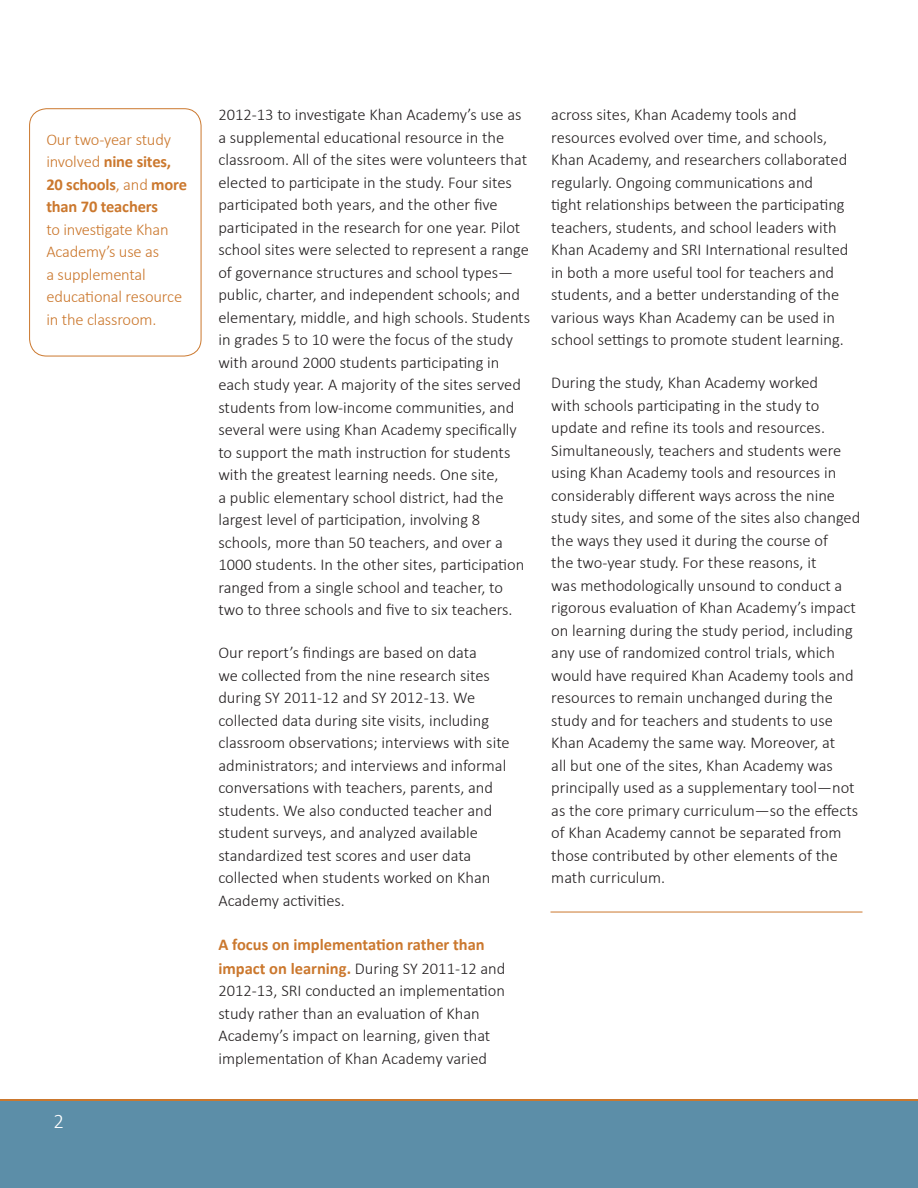
<style>
.page{position:relative;width:918px;height:1188px;background:#fff}
.page>*{position:absolute;margin:0;border:0;box-sizing:border-box;transform-origin:0 0}
.heading_2{font:300 21px "Calibri";color:#fff}
.t1{font:300 16.5px/22.5px "Calibri";color:#231f20}
.pull_quote{font:300 16.5px/22.5px "Calibri";letter-spacing:-.01em;color:#cb782e}
.t2{font:700 16.5px/24px "Calibri";color:#cb782e}
.s1{font-weight:700}
.s2{font-weight:300;color:#231f20}
</style>
<div class="page">
<div style="left:0;top:1099px;width:918px;height:80px;background:#cb782e"></div>
<div style="left:0;top:1101px;width:918px;height:87px;background:#5c8ea8"></div>
<hr style="left:550px;top:912px;width:312px;height:1px;background:#cb782e">
<div style="left:29px;top:108px;width:172px;height:248px;border:1px solid #cb782e;border-radius:17px"></div>
<p class="pull_quote" style="left:46px;top:127px;width:142px">Our two-year study involved <span class="s1">nine sites,<br>20 schools</span>, and <span class="s1">more than 70 teachers<br></span>to investigate Khan<br>Academy’s use as<br>a supplemental educational resource in the classroom.</p>
<p class="heading_2" style="left:54px;top:1108px;width:12px">2</p>
<p class="t1" style="left:218px;top:103px;width:313px">2012-13 to investigate Khan Academy’s use as a supplemental educational resource in the classroom. All of the sites were volunteers that elected to participate in the study. Four sites participated both years, and the other five participated in the research for one year. Pilot school sites were selected to represent a range of governance structures and school types— public, charter, and independent schools; and elementary, middle, and high schools. Students in grades 5 to 10 were the focus of the study with around 2000 students participating in each study year. A majority of the sites served students from low-income communities, and several were using Khan Academy specifically to support the math instruction for students with the greatest learning needs. One site,<br>a public elementary school district, had the largest level of participation, involving 8 schools, more than 50 teachers, and over a 1000 students. In the other sites, participation ranged from a single school and teacher, to two to three schools and five to six teachers.</p>
<p class="t1" style="left:218px;top:641px;width:293px">Our report’s findings are based on data<br>we collected from the nine research sites during SY 2011-12 and SY 2012-13. We collected data during site visits, including classroom observations; interviews with site administrators; and interviews and informal conversations with teachers, parents, and students. We also conducted teacher and student surveys, and analyzed available standardized test scores and user data collected when students worked on Khan Academy activities.</p>
<p class="t2" style="left:218px;top:932px;width:289px">A focus on implementation rather than impact on learning. <span class="s2">During SY 2011-12 and</span></p>
<p class="t1" style="left:218px;top:979px;width:288px">2012-13, SRI conducted an implementation study rather than an evaluation of Khan Academy’s impact on learning, given that implementation of Khan Academy varied</p>
<p class="t1" style="left:551px;top:103px;width:299px">across sites, Khan Academy tools and resources evolved over time, and schools, Khan Academy, and researchers collaborated regularly. Ongoing communications and<br>tight relationships between the participating teachers, students, and school leaders with Khan Academy and SRI International resulted in both a more useful tool for teachers and students, and a better understanding of the various ways Khan Academy can be used in school settings to promote student learning.</p>
<p class="t1" style="left:551px;top:371px;width:311px">During the study, Khan Academy worked<br>with schools participating in the study to update and refine its tools and resources.<br>Simultaneously, teachers and students were using Khan Academy tools and resources in considerably different ways across the nine study sites, and some of the sites also changed the ways they used it during the course of<br>the two-year study. For these reasons, it<br>was methodologically unsound to conduct a rigorous evaluation of Khan Academy’s impact on learning during the study period, including any use of randomized control trials, which would have required Khan Academy tools and resources to remain unchanged during the study and for teachers and students to use Khan Academy the same way. Moreover, at<br>all but one of the sites, Khan Academy was principally used as a supplementary tool—not as the core primary curriculum—so the effects of Khan Academy cannot be separated from those contributed by other elements of the math curriculum.</p>
</div>
